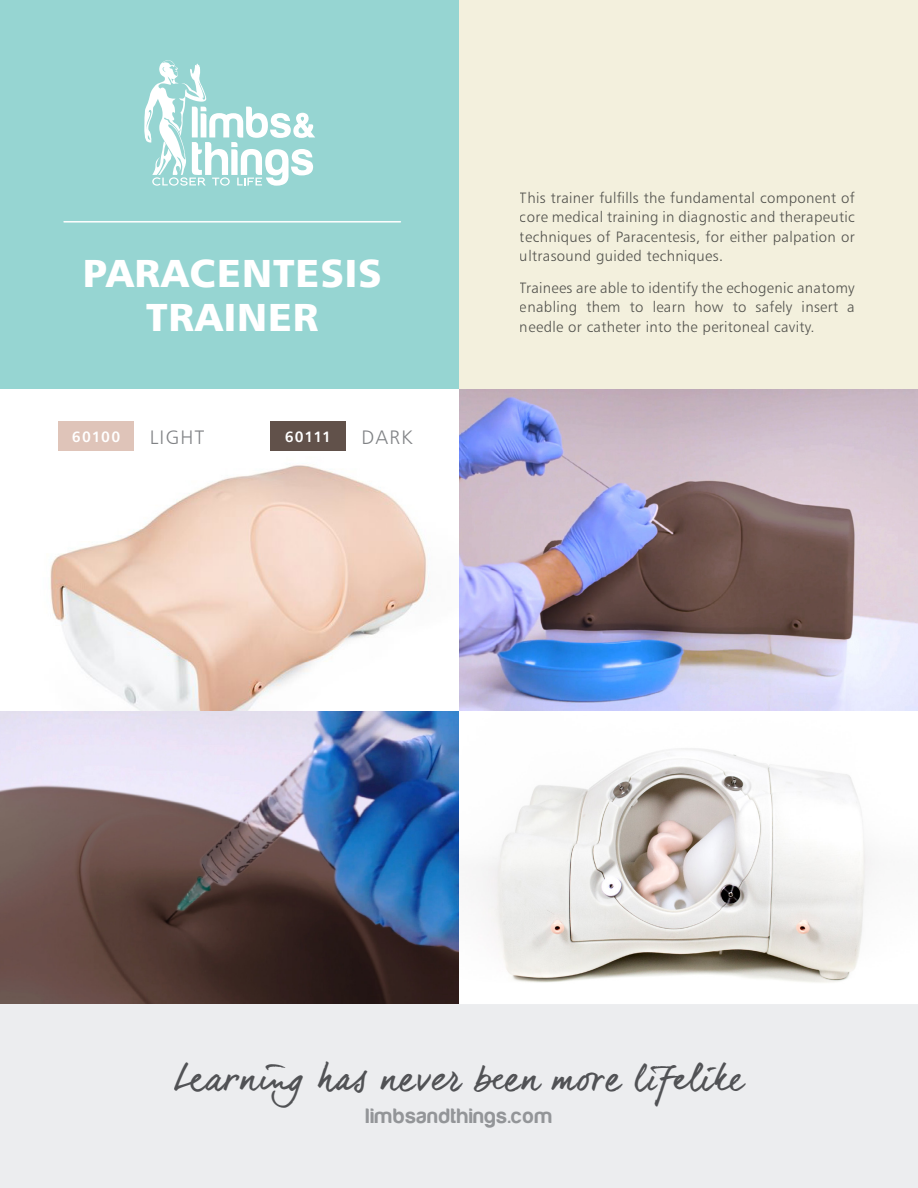
<style>
.page{position:relative;width:918px;height:1188px;background:#fff}
.page>*{position:absolute;margin:0;border:0;box-sizing:border-box;transform-origin:0 0}
.t1{font:39px/43.5px "Humanist 777 BT Black B";letter-spacing:.025em;color:#fff;text-align:center}
.t2{font:36px "dear Joe 6";color:#58595b}
.t3{font:21.6px "Harabara";letter-spacing:.05em;color:#939598}
.t4{font:19.5px "Humanist 777 BT Light B";letter-spacing:.07em;color:#808285}
.t5{font:15px/19.5px "Humanist 777 BT Light B";letter-spacing:.02em;color:#58595b;text-align:justify}
.t6{font:15px "Humanist 777 BT Bold B";letter-spacing:.055em;color:#fff}
.s1{font-size:16.5px}
</style>
<div class="page">
<img style="left:459px;top:389px;width:459px;height:594px">
<img style="left:0;top:710px;width:459px;height:292px">
<svg style="left:50px;top:421px;width:380px;height:289px"></svg>
<div style="left:0;top:1002px;width:918px;height:186px;background:#ecedef"></div>
<div style="left:0;top:0;width:459px;height:389px;background:#96d5d2"></div>
<div style="left:459px;top:0;width:459px;height:389px;background:#f3f0dd"></div>
<svg style="left:144px;top:60px;width:171px;height:126px"></svg>
<hr style="left:64px;top:221px;width:336px;height:2px;background:#fff">
<div style="left:59px;top:421px;width:75px;height:30px;background:#dfc4b9"></div>
<div style="left:270px;top:421px;width:76px;height:30px;background:#61514a"></div>
<h1 class="t1" style="left:83px;top:251px;width:300px">PARACENTESIS<br>TRAINER</h1>
<p class="t6" style="left:72px;top:427px;width:50px">60100</p>
<h3 class="t4" style="left:150px;top:425px;width:56px">LIGHT</h3>
<p class="t6" style="left:285px;top:427px;width:48px">60111</p>
<h3 class="t4" style="left:361px;top:425px;width:52px">DARK</h3>
<p class="t5" style="left:520px;top:188px;width:336px">This trainer fulfills the fundamental component of core medical training in diagnostic and therapeutic techniques of Paracentesis, for either palpation or ultrasound guided techniques<span class="s1">.</span></p>
<p class="t5" style="left:520px;top:278px;width:336px">Trainees are able to identify the echogenic anatomy enabling them to learn how to safely insert a needle or catheter into the peritoneal cavity.</p>
<h2 class="t2" style="left:174px;top:1056px;width:573px">Learning has never been more lifelike</h2>
<h3 class="t3" style="left:366px;top:1105px;width:188px">limbsandthings.com</h3>
</div>
